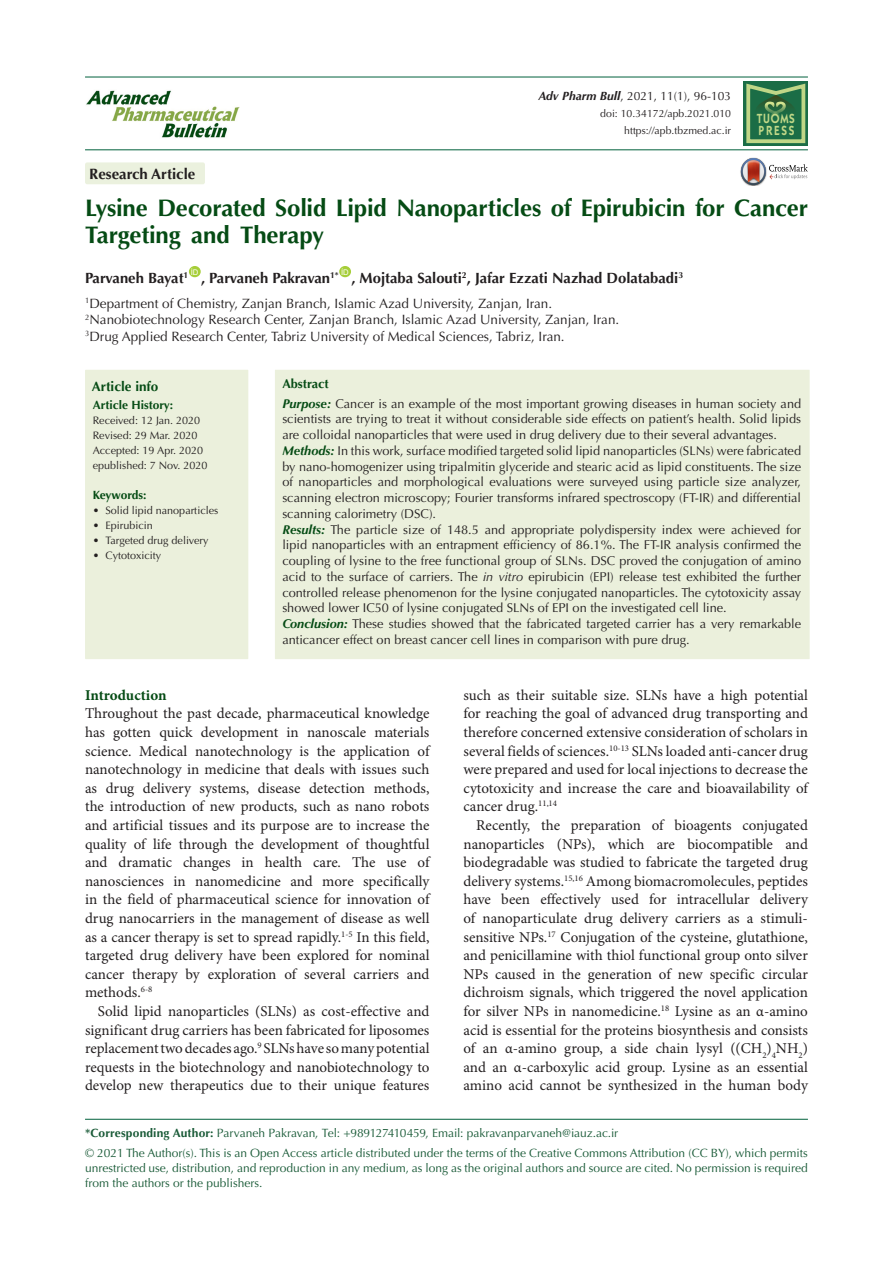
<style>
.page{position:relative;width:893px;height:1263px;background:#fff}
.page>*{position:absolute;margin:0;border:0;box-sizing:border-box;transform-origin:0 0}
.t1{font:700 24px/27px "Optima LT Std";letter-spacing:-.01em;color:#054b14}
.t2{font:15px/18.6px "Minion Pro";color:#231f20;text-align:justify}
.t3{font:700 15px "Optima LT Std";color:#231f20}
.heading_1{font:700 15px "Minion Pro";letter-spacing:-.005em;color:#054b14}
.t4{font:700 14.85px "Optima LT Std";color:#231f20}
.t5{font:13.5px "Optima LT Std";color:#231f20}
.t6{font:700 13.5px "Optima LT Std";color:#054b14}
.t7{font:600 13.35px/11.7px "ITC Kabel Std";letter-spacing:.11em;color:#c1d888;scale:.85 1}
.t8{font:12.75px/15.8px "Optima LT Std";color:#231f20;text-align:justify}
.t9{font:700 12.75px "Optima LT Std";color:#054b14}
.corresponding{font:12px/15px "Optima LT Std";color:#195a37;text-align:justify}
.t10{font:12px "Optima LT Std";color:#231f20}
.t11{font:700 12px "Optima LT Std";color:#054b14}
.t12{font:700 12px "Optima LT Std";letter-spacing:-.02em;color:#054b14}
.t13{font:10.8px "Optima LT Std";color:#231f20}
.t14{font:10.5px "Optima LT Std";color:#231f20}
.t15{font:7.8px "Arial";color:#fff}
.s1{font-weight:700;font-style:italic}
.s2{font-weight:700;font-style:italic;color:#054b14}
.s3{font-style:italic}
.s4{font-weight:700}
</style>
<div class="page">
<hr style="left:85px;top:149px;width:723px;height:1px;background:#1e7252">
<hr style="left:85px;top:76px;width:723px;height:2px;background:#1e7252">
<div style="left:189px;top:266px;width:12px;height:11px;background:#a6ce39;border-radius:50%"></div>
<div style="left:339px;top:266px;width:12px;height:11px;background:#a6ce39;border-radius:50%"></div>
<div style="left:85px;top:162px;width:120px;height:22px;background:#ebf1de;border-radius:2px"></div>
<div style="left:85px;top:370px;width:163px;height:289px;background:#ebf0dc"></div>
<div style="left:275px;top:370px;width:535px;height:289px;background:#ebf0dc"></div>
<svg style="left:741px;top:158px;width:67px;height:27px"></svg>
<hr style="left:85px;top:1119px;width:723px;height:1px;background:#1e7252">
<img style="left:86px;top:90px;width:154px;height:48px">
<svg style="left:743px;top:81px;width:65px;height:65px"></svg>
<svg style="left:746px;top:84px;width:59px;height:59px;background:#478755"></svg>
<p class="t3" style="left:89px;top:165px;width:108px">Research Article</p>
<p class="t10" style="left:538px;top:89px;width:194px"><span class="s1">Adv Pharm Bull</span>, 2021, 11(1), 96-103</p>
<p class="t14" style="left:600px;top:108px;width:132px">doi: 10.34172/apb.2021.010</p>
<p class="t14" style="left:624px;top:125px;width:108px">https://apb.tbzmed.ac.ir</p>
<p class="t7" style="left:757px;top:112px;width:46px">TUOMS<br>PRESS</p>
<p class="t1" style="left:85px;top:195px;width:724px">Lysine Decorated Solid Lipid Nanoparticles of Epirubicin for Cancer<br>Targeting and Therapy</p>
<p class="t4" style="left:85px;top:269px;width:105px">Parvaneh Bayat<sup>1</sup></p>
<p class="t15" style="left:191px;top:267px;width:9px">ID</p>
<p class="t4" style="left:201px;top:269px;width:139px">, Parvaneh Pakravan<sup>1*</sup></p>
<p class="t15" style="left:341px;top:267px;width:9px">ID</p>
<p class="t4" style="left:351px;top:269px;width:333px">, Mojtaba Salouti<sup>2</sup>, Jafar Ezzati Nazhad Dolatabadi<sup>3</sup></p>
<p class="t5" style="left:85px;top:295px;width:469px"><sup>1</sup>Department of Chemistry, Zanjan Branch, Islamic Azad University, Zanjan, Iran.</p>
<p class="t5" style="left:85px;top:312px;width:536px"><sup>2</sup>Nanobiotechnology Research Center, Zanjan Branch, Islamic Azad University, Zanjan, Iran.</p>
<p class="t5" style="left:85px;top:328px;width:481px"><sup>3</sup>Drug Applied Research Center, Tabriz University of Medical Sciences, Tabriz, Iran.</p>
<p class="t6" style="left:92px;top:378px;width:68px">Article info</p>
<p class="t11" style="left:93px;top:398px;width:82px">Article History:</p>
<p class="t13" style="left:93px;top:414px;width:109px">Received: 12 Jan. 2020</p>
<p class="t13" style="left:93px;top:429px;width:106px">Revised: 29 Mar. 2020</p>
<p class="t13" style="left:93px;top:444px;width:112px">Accepted: 19 Apr. 2020</p>
<p class="t13" style="left:93px;top:459px;width:116px">epublished: 7 Nov. 2020</p>
<p class="t12" style="left:93px;top:488px;width:55px">Keywords:</p>
<p class="t13" style="left:93px;top:504px;width:127px">• Solid lipid nanoparticles</p>
<p class="t13" style="left:93px;top:519px;width:62px">• Epirubicin</p>
<p class="t13" style="left:93px;top:534px;width:117px">• Targeted drug delivery</p>
<p class="t13" style="left:93px;top:549px;width:70px">• Cytotoxicity</p>
<p class="t9" style="left:282px;top:376px;width:48px">Abstract</p>
<p class="t8" style="left:282px;top:396px;width:520px"><span class="s2">Purpose:</span> Cancer is an example of the most important growing diseases in human society and scientists are trying to treat it without considerable side effects on patient’s health. Solid lipids are colloidal nanoparticles that were used in drug delivery due to their several advantages.</p>
<p class="t8" style="left:282px;top:443px;width:520px"><span class="s2">Methods:</span> In this work, surface modified targeted solid lipid nanoparticles (SLNs) were fabricated by nano-homogenizer using tripalmitin glyceride and stearic acid as lipid constituents. The size of nanoparticles and morphological evaluations were surveyed using particle size analyzer, scanning electron microscopy; Fourier transforms infrared spectroscopy (FT-IR) and differential scanning calorimetry (DSC).</p>
<p class="t8" style="left:282px;top:522px;width:520px"><span class="s2">Results:</span> The particle size of 148.5 and appropriate polydispersity index were achieved for lipid nanoparticles with an entrapment efficiency of 86.1%. The FT-IR analysis confirmed the coupling of lysine to the free functional group of SLNs. DSC proved the conjugation of amino acid to the surface of carriers. The <span class="s3">in vitro</span> epirubicin (EPI) release test exhibited the further controlled release phenomenon for the lysine conjugated nanoparticles. The cytotoxicity assay showed lower IC50 of lysine conjugated SLNs of EPI on the investigated cell line.</p>
<p class="t8" style="left:282px;top:616px;width:520px"><span class="s2">Conclusion:</span> These studies showed that the fabricated targeted carrier has a very remarkable anticancer effect on breast cancer cell lines in comparison with pure drug.</p>
<p class="t2" style="left:463px;top:686px;width:346px">such as their suitable size. SLNs have a high potential for reaching the goal of advanced drug transporting and therefore concerned extensive consideration of scholars in several fields of sciences.<sup>10-13</sup> SLNs loaded anti-cancer drug were prepared and used for local injections to decrease the cytotoxicity and increase the care and bioavailability of cancer drug.<sup>11,14</sup></p>
<p class="t2" style="left:463px;top:816px;width:346px;text-indent:13px">Recently, the preparation of bioagents conjugated nanoparticles (NPs), which are biocompatible and biodegradable was studied to fabricate the targeted drug delivery systems.<sup>15,16</sup> Among biomacromolecules, peptides have been effectively used for intracellular delivery of nanoparticulate drug delivery carriers as a stimuli&shy;sensitive NPs.<sup>17</sup> Conjugation of the cysteine, glutathione, and penicillamine with thiol functional group onto silver NPs caused in the generation of new specific circular dichroism signals, which triggered the novel application for silver NPs in nanomedicine.<sup>18</sup> Lysine as an α-amino acid is essential for the proteins biosynthesis and consists of an α-amino group, a side chain lysyl ((CH<sub>2</sub>)<sub>4</sub>NH<sub>2</sub>) and an α-carboxylic acid group. Lysine as an essential amino acid cannot be synthesized in the human body</p>
<p class="corresponding" style="left:85px;top:1126px;width:535px"><span class="s4">*Corresponding Author:</span> Parvaneh Pakravan, Tel: +989127410459, Email: pakravanparvaneh@iauz.ac.ir</p>
<p class="corresponding" style="left:85px;top:1145px;width:724px">© 2021 The Author(s). This is an Open Access article distributed under the terms of the Creative Commons Attribution (CC BY), which permits unrestricted use, distribution, and reproduction in any medium, as long as the original authors and source are cited. No permission is required from the authors or the publishers.</p>
<p class="heading_1" style="left:85px;top:684px;width:83px">Introduction</p>
<p class="t2" style="left:85px;top:705px;width:346px">Throughout the past decade, pharmaceutical knowledge has gotten quick development in nanoscale materials science. Medical nanotechnology is the application of nanotechnology in medicine that deals with issues such as drug delivery systems, disease detection methods, the introduction of new products, such as nano robots and artificial tissues and its purpose are to increase the quality of life through the development of thoughtful and dramatic changes in health care. The use of nanosciences in nanomedicine and more specifically in the field of pharmaceutical science for innovation of drug nanocarriers in the management of disease as well as a cancer therapy is set to spread rapidly.<sup>1-5</sup> In this field, targeted drug delivery have been explored for nominal cancer therapy by exploration of several carriers and methods.<sup>6-8</sup></p>
<p class="t2" style="left:85px;top:1002px;width:346px;text-indent:13px">Solid lipid nanoparticles (SLNs) as cost-effective and significant drug carriers has been fabricated for liposomes replacement two decades ago.<sup>9</sup> SLNs have so many potential requests in the biotechnology and nanobiotechnology to develop new therapeutics due to their unique features</p>
</div>
